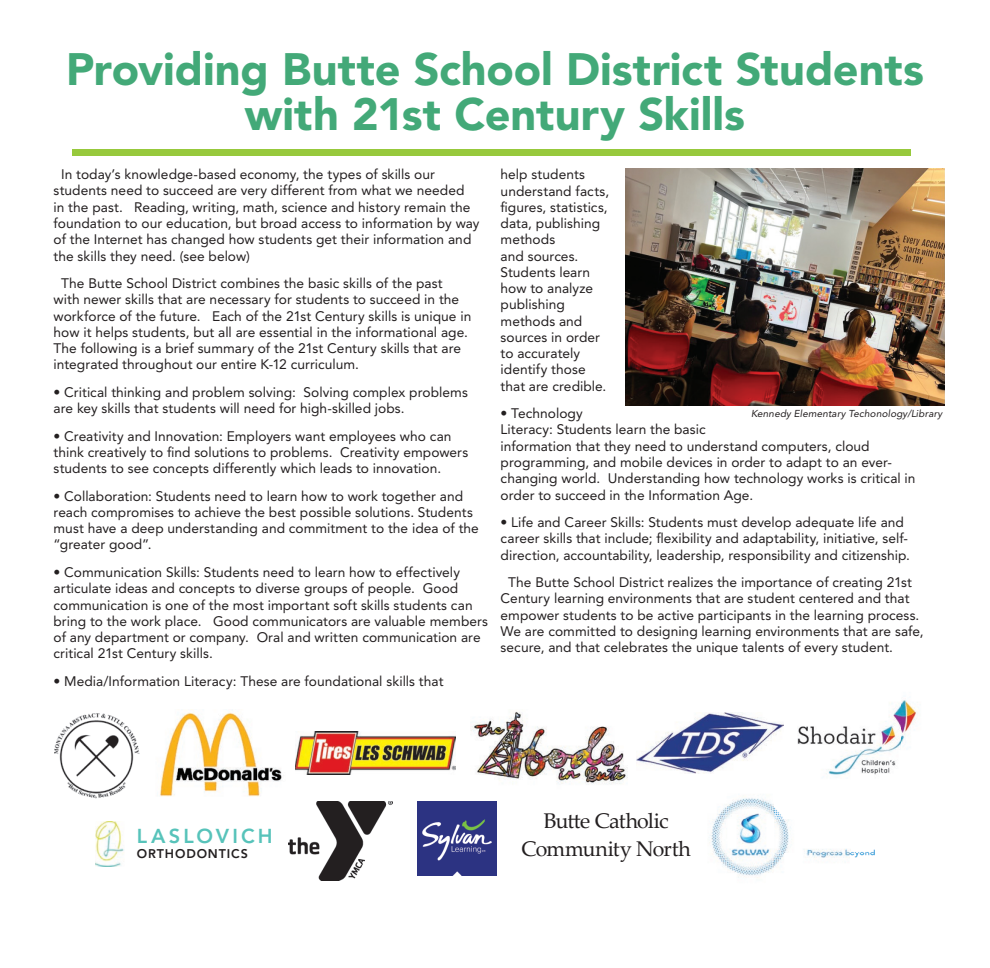
<style>
.page{position:relative;width:990px;height:968px;background:#fff}
.page>*{position:absolute;margin:0;border:0;box-sizing:border-box;transform-origin:0 0}
.t1{font:900 45px/45px "Avenir LT Std";color:#43a978;text-align:center}
.t2{font:21.25px/27.5px "Palatino Linotype";letter-spacing:-.04em;color:#231f20;text-align:center}
.t3{font:800 20px "Avenir LT Std";letter-spacing:.155em;color:#57c3ba}
.t4{font:13.75px/16.2px "Avenir LT Std";letter-spacing:.005em;color:#231f20}
.t5{font:800 12.5px "Avenir LT Std";letter-spacing:.07em;color:#231f20}
.t6{font:italic 10px "Avenir LT Std";letter-spacing:.015em;color:#231f20}
</style>
<div class="page">
<div style="left:72px;top:149px;width:839px;height:6px;background:#97c93c"></div>
<img style="left:625px;top:169px;width:320px;height:236px">
<img style="left:54px;top:713px;width:86px;height:86px">
<img style="left:95px;top:821px;width:29px;height:45px">
<img style="left:295px;top:731px;width:160px;height:43px">
<img style="left:289px;top:801px;width:103px;height:79px">
<img style="left:783px;top:700px;width:134px;height:75px">
<img style="left:709px;top:798px;width:166px;height:80px">
<img style="left:418px;top:801px;width:78px;height:74px">
<img style="left:637px;top:712px;width:146px;height:61px">
<img style="left:160px;top:709px;width:122px;height:88px">
<img style="left:471px;top:711px;width:157px;height:74px">
<h1 class="t1" style="left:66px;top:47px;width:859px">Providing Butte School District Students with 21st Century Skills</h1>
<p class="t4" style="left:54px;top:166px;width:428px;text-indent:8px">In today’s knowledge-based economy, the types of skills our students need to succeed are very different from what we needed<br>in the past. Reading, writing, math, science and history remain the foundation to our education, but broad access to information by way of the Internet has changed how students get their information and the skills they need. (see below)</p>
<p class="t4" style="left:54px;top:275px;width:419px;text-indent:8px">The Butte School District combines the basic skills of the past with newer skills that are necessary for students to succeed in the workforce of the future. Each of the 21st Century skills is unique in how it helps students, but all are essential in the informational age.<br>The following is a brief summary of the 21st Century skills that are integrated throughout our entire K-12 curriculum.</p>
<p class="t4" style="left:54px;top:384px;width:416px">• Critical thinking and problem solving: Solving complex problems are key skills that students will need for high-skilled jobs.</p>
<p class="t4" style="left:54px;top:428px;width:416px">• Creativity and Innovation: Employers want employees who can think creatively to nd solutions to problems. Creativity empowers students to see concepts differently which leads to innovation.</p>
<p class="t4" style="left:54px;top:488px;width:427px">• Collaboration: Students need to learn how to work together and reach compromises to achieve the best possible solutions. Students must have a deep understanding and commitment to the idea of the “greater good”.</p>
<p class="t4" style="left:54px;top:564px;width:436px">• Communication Skills: Students need to learn how to effectively articulate ideas and concepts to diverse groups of people. Good communication is one of the most important soft skills students can bring to the work place. Good communicators are valuable members of any department or company. Oral and written communication are critical 21st Century skills.</p>
<p class="t4" style="left:54px;top:673px;width:391px">• Media/Information Literacy: These are foundational skills that</p>
<p class="t4" style="left:501px;top:166px;width:86px">help students</p>
<p class="t4" style="left:501px;top:183px;width:110px">understand facts,</p>
<p class="t4" style="left:508px;top:199px;width:101px">gures, statistics,</p>
<p class="t4" style="left:501px;top:215px;width:101px">data, publishing</p>
<p class="t4" style="left:501px;top:231px;width:56px">methods</p>
<p class="t4" style="left:501px;top:248px;width:79px">and sources.</p>
<p class="t4" style="left:501px;top:264px;width:91px">Students learn</p>
<p class="t4" style="left:501px;top:280px;width:94px">how to analyze</p>
<p class="t4" style="left:501px;top:296px;width:66px">publishing</p>
<p class="t4" style="left:501px;top:313px;width:83px">methods and</p>
<p class="t4" style="left:501px;top:329px;width:101px">sources in order</p>
<p class="t4" style="left:501px;top:345px;width:81px">to accurately</p>
<p class="t4" style="left:501px;top:361px;width:87px">identify those</p>
<p class="t4" style="left:501px;top:378px;width:107px">that are credible.</p>
<p class="t4" style="left:501px;top:405px;width:416px">• Technology<br>Literacy: Students learn the basic<br>information that they need to understand computers, cloud programming, and mobile devices in order to adapt to an ever&shy;changing world. Understanding how technology works is critical in order to succeed in the Information Age.</p>
<p class="t4" style="left:501px;top:514px;width:411px">• Life and Career Skills: Students must develop adequate life and career skills that include; exibility and adaptability, initiative, self&shy;direction, accountability, leadership, responsibility and citizenship.</p>
<p class="t4" style="left:501px;top:574px;width:425px;text-indent:8px">The Butte School District realizes the importance of creating 21st Century learning environments that are student centered and that empower students to be active participants in the learning process.<br>We are committed to designing learning environments that are safe, secure, and that celebrates the unique talents of every student.</p>
<p class="t6" style="left:751px;top:408px;width:193px">Kennedy Elementary Techonology/Library</p>
<h3 class="t3" style="left:137px;top:824px;width:137px">LASLOVICH</h3>
<p class="t5" style="left:137px;top:846px;width:113px">ORTHODONTICS</p>
<h2 class="t2" style="left:522px;top:806px;width:171px">Butte Catholic<br>Community North</h2>
</div>
